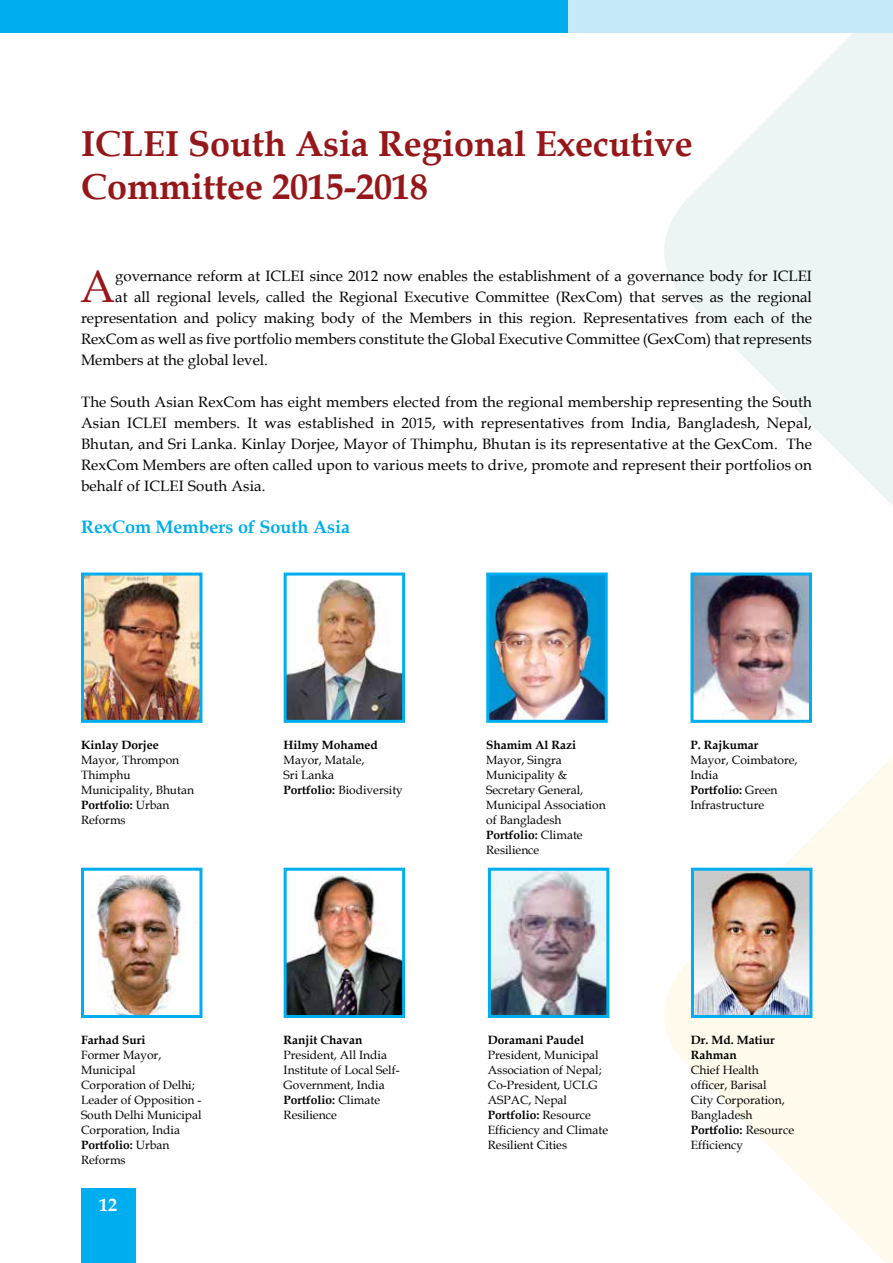
<style>
.page{position:relative;width:893px;height:1263px;background:#fff}
.page>*{position:absolute;margin:0;border:0;box-sizing:border-box;transform-origin:0 0}
.t1{font:45.15px "Book Antiqua";color:#96171a}
.t2{font:700 36px/43.2px "Book Antiqua";color:#96171a}
.t3{font:700 18px "Book Antiqua";color:#00aeef}
.t4{font:700 18px "Book Antiqua";color:#fff}
.t5{font:15px/21px "Book Antiqua";color:#000;text-align:justify}
.t6{font:12px/15px "Book Antiqua";color:#000}
.t7{font:700 12px/15px "Book Antiqua";color:#000}
.s1{font-weight:700}
</style>
<div class="page">
<svg style="left:664px;top:33px;width:229px;height:473px;fill:#ecf5f4"></svg>
<svg style="left:664px;top:757px;width:229px;height:506px;fill:#fffaeb"></svg>
<div style="left:0;top:0;width:569px;height:33px;background:#00aeef"></div>
<div style="left:569px;top:0;width:324px;height:33px;background:#c7eafb"></div>
<div style="left:81px;top:1188px;width:54px;height:75px;background:#00aeef"></div>
<img style="left:85px;top:576px;width:113px;height:143px">
<div style="left:81px;top:572px;width:121px;height:151px;border:3px solid #00aeef"></div>
<img style="left:288px;top:578px;width:113px;height:141px">
<div style="left:284px;top:572px;width:121px;height:151px;border:3px solid #00aeef"></div>
<img style="left:490px;top:576px;width:114px;height:143px">
<div style="left:486px;top:572px;width:122px;height:151px;border:3px solid #00aeef"></div>
<img style="left:694px;top:576px;width:114px;height:143px">
<div style="left:690px;top:572px;width:122px;height:151px;border:3px solid #00aeef"></div>
<img style="left:92px;top:875px;width:93px;height:139px">
<div style="left:81px;top:868px;width:121px;height:150px;border:3px solid #00aeef"></div>
<img style="left:288px;top:872px;width:113px;height:142px">
<div style="left:284px;top:868px;width:121px;height:150px;border:3px solid #00aeef"></div>
<img style="left:492px;top:872px;width:113px;height:142px">
<div style="left:488px;top:868px;width:121px;height:150px;border:3px solid #00aeef"></div>
<img style="left:695px;top:872px;width:113px;height:142px">
<div style="left:691px;top:868px;width:121px;height:150px;border:3px solid #00aeef"></div>
<h2 class="t2" style="left:81px;top:122px;width:613px">ICLEI South Asia Regional Executive<br>Committee 2015-2018</h2>
<h1 class="t1" style="left:80px;top:255px;width:37px">A</h1>
<p class="t5" style="left:115px;top:265px;width:698px">governance reform at ICLEI since 2012 now enables the establishment of a governance body for ICLEI</p>
<p class="t5" style="left:115px;top:286px;width:698px">at all regional levels, called the Regional Executive Committee (RexCom) that serves as the regional</p>
<p class="t5" style="left:81px;top:307px;width:732px">representation and policy making body of the Members in this region. Representatives from each of the</p>
<p class="t5" style="left:81px;top:328px;width:732px">RexCom as well as five portfolio members constitute the Global Executive Committee (GexCom) that represents</p>
<p class="t5" style="left:81px;top:349px;width:188px">Members at the global level.</p>
<p class="t5" style="left:81px;top:391px;width:732px">The South Asian RexCom has eight members elected from the regional membership representing the South Asian ICLEI members. It was established in 2015, with representatives from India, Bangladesh, Nepal, Bhutan, and Sri Lanka. Kinlay Dorjee, Mayor of Thimphu, Bhutan is its representative at the GexCom. The RexCom Members are often called upon to various meets to drive, promote and represent their portfolios on behalf of ICLEI South Asia.</p>
<p class="t3" style="left:81px;top:515px;width:270px">RexCom Members of South Asia</p>
<p class="t7" style="left:81px;top:737px;width:79px">Kinlay Dorjee</p>
<p class="t6" style="left:81px;top:752px;width:115px">Mayor, Thrompon<br>Thimphu<br>Municipality, Bhutan<br><span class="s1">Portfolio:</span> Urban<br>Reforms</p>
<p class="t7" style="left:284px;top:737px;width:96px">Hilmy Mohamed</p>
<p class="t6" style="left:284px;top:752px;width:121px">Mayor, Matale,<br>Sri Lanka<br><span class="s1">Portfolio:</span> Biodiversity</p>
<p class="t7" style="left:81px;top:1032px;width:66px">Farhad Suri</p>
<p class="t6" style="left:81px;top:1047px;width:122px">Former Mayor,<br>Municipal<br>Corporation of Delhi;<br>Leader of Opposition -<br>South Delhi Municipal<br>Corporation, India<br><span class="s1">Portfolio:</span> Urban<br>Reforms</p>
<p class="t4" style="left:99px;top:1192px;width:19px">12</p>
<p class="t7" style="left:284px;top:1032px;width:80px">Ranjit Chavan</p>
<p class="t6" style="left:284px;top:1047px;width:118px">President, All India<br>Institute of Local Self-<br>Government, India<br><span class="s1">Portfolio:</span> Climate<br>Resilience</p>
<p class="t7" style="left:486px;top:737px;width:91px">Shamim Al Razi</p>
<p class="t6" style="left:486px;top:752px;width:121px">Mayor, Singra<br>Municipality &amp;<br>Secretary General,<br>Municipal Association of Bangladesh<br><span class="s1">Portfolio:</span> Climate<br>Resilience</p>
<p class="t7" style="left:488px;top:1032px;width:98px">Doramani Paudel</p>
<p class="t6" style="left:488px;top:1047px;width:122px">President, Municipal<br>Association of Nepal;<br>Co-President, UCLG<br>ASPAC, Nepal<br><span class="s1">Portfolio:</span> Resource<br>Efficiency and Climate<br>Resilient Cities</p>
<p class="t7" style="left:690px;top:737px;width:69px">P. Rajkumar</p>
<p class="t6" style="left:690px;top:752px;width:109px">Mayor, Coimbatore,<br>India<br><span class="s1">Portfolio:</span> Green<br>Infrastructure</p>
<p class="t7" style="left:691px;top:1032px;width:85px">Dr. Md. Matiur<br>Rahman</p>
<p class="t6" style="left:691px;top:1062px;width:105px">Chief Health officer, Barisal<br>City Corporation,<br>Bangladesh<br><span class="s1">Portfolio:</span> Resource<br>Efficiency</p>
</div>
